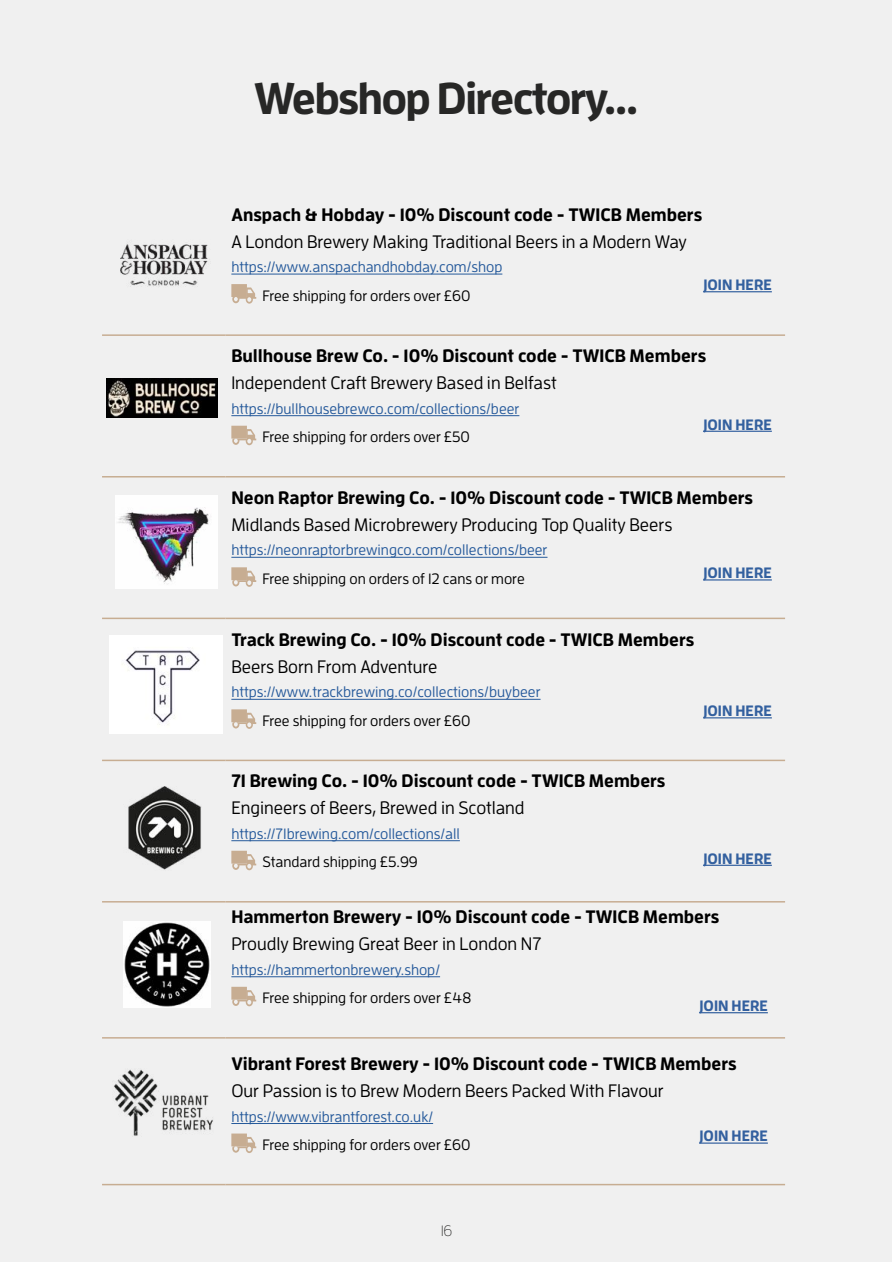
<style>
.page{position:relative;width:893px;height:1263px;background:#fff}
.page>*{position:absolute;margin:0;border:0;box-sizing:border-box;transform-origin:0 0}
.t1{font:700 44.4px "Enzo OT";letter-spacing:-.04em;color:#272726}
.t2{font:700 18px "Enzo OT";color:#000}
.t3{font:500 18px "Enzo OT";color:#000}
.t4{font:500 15px "Enzo OT";color:#265a9b}
.t5{font:500 15px "Enzo OT";color:#000}
.t6{font:700 15px "Enzo OT";color:#33609f}
.t7{font:300 15px "Enzo OT";color:#272726}
</style>
<div class="page">
<div style="left:1px;top:1px;width:891px;height:1261px;background:#f0f0f0"></div>
<hr style="left:102px;top:334px;width:123px;height:2px;background:#c7ad92">
<hr style="left:225px;top:334px;width:560px;height:2px;background:#c7ad92">
<hr style="left:231px;top:274px;width:271px;height:1px;background:#265a9b">
<svg style="left:231px;top:284px;width:25px;height:20px"></svg>
<img style="left:120px;top:244px;width:90px;height:43px">
<hr style="left:102px;top:476px;width:123px;height:1px;background:#c7ad92">
<hr style="left:225px;top:476px;width:560px;height:1px;background:#c7ad92">
<hr style="left:231px;top:415px;width:288px;height:1px;background:#265a9b">
<svg style="left:231px;top:426px;width:25px;height:19px"></svg>
<img style="left:106px;top:378px;width:112px;height:39px">
<hr style="left:102px;top:618px;width:123px;height:1px;background:#c7ad92">
<hr style="left:225px;top:618px;width:560px;height:1px;background:#c7ad92">
<hr style="left:231px;top:557px;width:316px;height:1px;background:#265a9b">
<svg style="left:231px;top:567px;width:25px;height:20px"></svg>
<img style="left:115px;top:495px;width:102px;height:94px">
<hr style="left:102px;top:760px;width:123px;height:1px;background:#c7ad92">
<hr style="left:225px;top:760px;width:560px;height:1px;background:#c7ad92">
<hr style="left:231px;top:699px;width:310px;height:1px;background:#265a9b">
<svg style="left:231px;top:709px;width:25px;height:20px"></svg>
<img style="left:109px;top:635px;width:113px;height:98px">
<hr style="left:102px;top:901px;width:123px;height:1px;background:#c7ad92">
<hr style="left:225px;top:901px;width:560px;height:1px;background:#c7ad92">
<hr style="left:231px;top:840px;width:229px;height:1px;background:#265a9b">
<svg style="left:231px;top:851px;width:25px;height:19px"></svg>
<img style="left:128px;top:786px;width:73px;height:84px">
<hr style="left:102px;top:1184px;width:123px;height:1px;background:#c7ad92">
<hr style="left:225px;top:1184px;width:560px;height:1px;background:#c7ad92">
<hr style="left:231px;top:1123px;width:202px;height:1px;background:#265a9b">
<svg style="left:231px;top:1133px;width:25px;height:20px"></svg>
<img style="left:114px;top:1069px;width:99px;height:67px">
<hr style="left:703px;top:291px;width:69px;height:1px;background:#33609f">
<hr style="left:703px;top:431px;width:69px;height:1px;background:#33609f">
<hr style="left:703px;top:579px;width:69px;height:1px;background:#33609f">
<hr style="left:703px;top:717px;width:69px;height:1px;background:#33609f">
<hr style="left:703px;top:865px;width:69px;height:1px;background:#33609f">
<hr style="left:699px;top:1012px;width:69px;height:1px;background:#33609f">
<hr style="left:699px;top:1142px;width:69px;height:2px;background:#33609f">
<hr style="left:102px;top:1037px;width:123px;height:1px;background:#c7ad92">
<hr style="left:225px;top:1037px;width:560px;height:1px;background:#c7ad92">
<hr style="left:231px;top:976px;width:209px;height:1px;background:#265a9b">
<svg style="left:231px;top:987px;width:25px;height:19px"></svg>
<img style="left:124px;top:922px;width:86px;height:86px">
<h1 class="t1" style="left:254px;top:70px;width:386px">Webshop Directory...</h1>
<p class="t2" style="left:231px;top:203px;width:472px">Anspach &amp; Hobday - 10% Discount code - TWICB Members</p>
<p class="t3" style="left:231px;top:231px;width:457px">A London Brewery Making Traditional Beers in a Modern Way</p>
<p class="t4" style="left:231px;top:258px;width:272px">https://www.anspachandhobday.com/shop</p>
<p class="t5" style="left:262px;top:287px;width:210px">Free shipping for orders over £60</p>
<p class="t6" style="left:703px;top:275px;width:70px">JOIN HERE</p>
<p class="t2" style="left:231px;top:345px;width:476px">Bullhouse Brew Co. - 10% Discount code - TWICB Members</p>
<p class="t3" style="left:231px;top:372px;width:327px">Independent Craft Brewery Based in Belfast</p>
<p class="t4" style="left:231px;top:400px;width:289px">https://bullhousebrewco.com/collections/beer</p>
<p class="t5" style="left:262px;top:428px;width:209px">Free shipping for orders over £50</p>
<p class="t6" style="left:703px;top:415px;width:70px">JOIN HERE</p>
<p class="t2" style="left:231px;top:486px;width:523px">Neon Raptor Brewing Co. - 10% Discount code - TWICB Members</p>
<p class="t3" style="left:231px;top:514px;width:442px">Midlands Based Microbrewery Producing Top Quality Beers</p>
<p class="t4" style="left:231px;top:541px;width:318px">https://neonraptorbrewingco.com/collections/beer</p>
<p class="t5" style="left:262px;top:570px;width:264px">Free shipping on orders of 12 cans or more</p>
<p class="t6" style="left:703px;top:563px;width:70px">JOIN HERE</p>
<p class="t2" style="left:231px;top:628px;width:464px">Track Brewing Co. - 10% Discount code - TWICB Members</p>
<p class="t3" style="left:231px;top:656px;width:208px">Beers Born From Adventure</p>
<p class="t4" style="left:231px;top:683px;width:311px">https://www.trackbrewing.co/collections/buybeer</p>
<p class="t5" style="left:262px;top:712px;width:210px">Free shipping for orders over £60</p>
<p class="t6" style="left:703px;top:701px;width:70px">JOIN HERE</p>
<p class="t2" style="left:231px;top:770px;width:435px">71 Brewing Co. - 10% Discount code - TWICB Members</p>
<p class="t3" style="left:231px;top:797px;width:295px">Engineers of Beers, Brewed in Scotland</p>
<p class="t4" style="left:231px;top:825px;width:230px">https://71brewing.com/collections/all</p>
<p class="t5" style="left:262px;top:853px;width:157px">Standard shipping £5.99</p>
<p class="t6" style="left:703px;top:849px;width:70px">JOIN HERE</p>
<p class="t2" style="left:231px;top:906px;width:489px">Hammerton Brewery - 10% Discount code - TWICB Members</p>
<p class="t3" style="left:231px;top:933px;width:312px">Proudly Brewing Great Beer in London N7</p>
<p class="t4" style="left:231px;top:961px;width:210px">https://hammertonbrewery.shop/</p>
<p class="t5" style="left:262px;top:989px;width:211px">Free shipping for orders over £48</p>
<p class="t6" style="left:699px;top:996px;width:70px">JOIN HERE</p>
<p class="t2" style="left:231px;top:1052px;width:507px">Vibrant Forest Brewery - 10% Discount code - TWICB Members</p>
<p class="t3" style="left:231px;top:1080px;width:434px">Our Passion is to Brew Modern Beers Packed With Flavour</p>
<p class="t4" style="left:231px;top:1107px;width:203px">https://www.vibrantforest.co.uk/</p>
<p class="t5" style="left:262px;top:1136px;width:210px">Free shipping for orders over £60</p>
<p class="t6" style="left:699px;top:1127px;width:70px">JOIN HERE</p>
<p class="t7" style="left:441px;top:1222px;width:13px">16</p>
</div>
